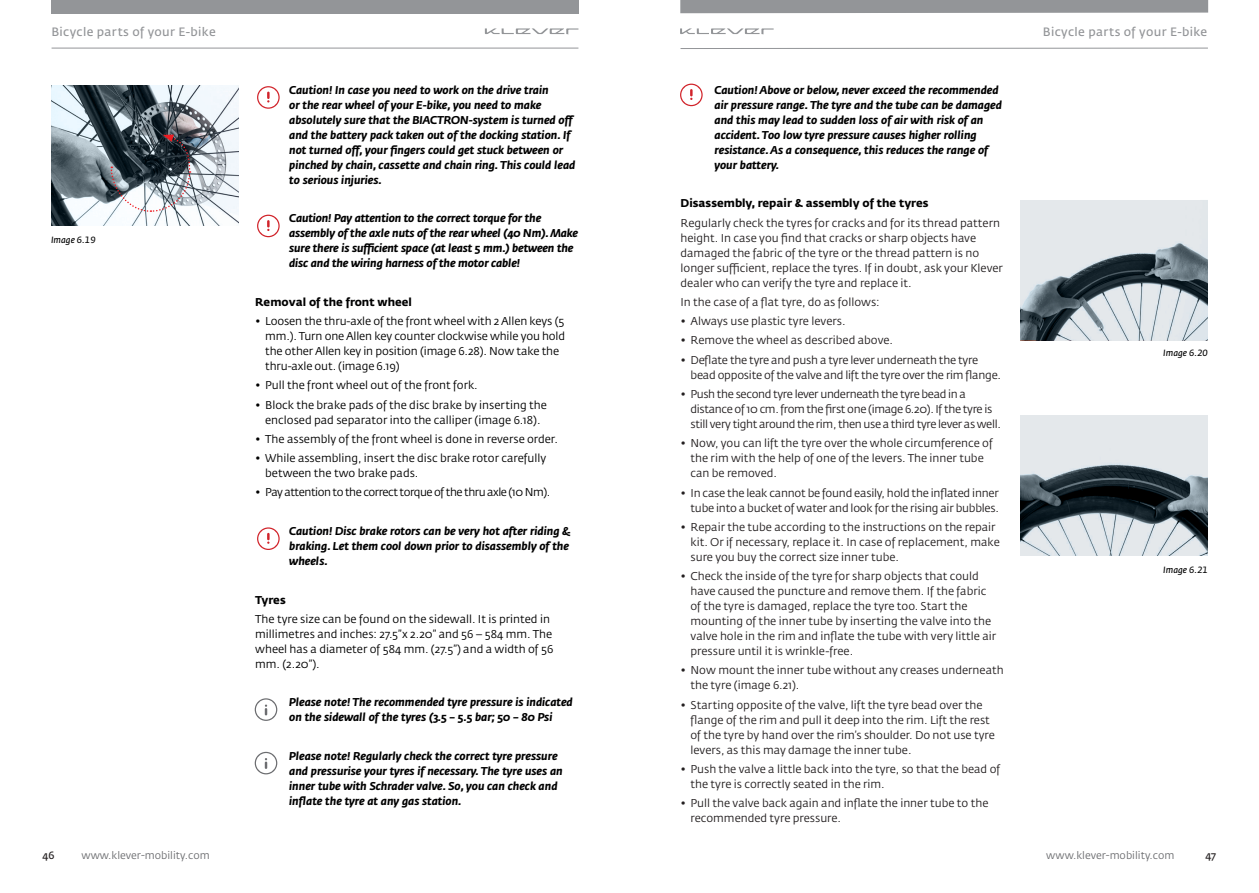
<style>
.page{position:relative;width:1259px;height:893px;background:#fff}
.page>*{position:absolute;margin:0;border:0;box-sizing:border-box;transform-origin:0 0}
.t1{font:12px "Fedra Sans Std";letter-spacing:.03em;color:#939598}
.t2{font:11.25px/15px "Fedra Sans Std";color:#231f20}
.t3{font:italic 700 11.25px/15px "Fedra Sans Std";color:#000001}
.t4{font:11.25px/15px "Fedra Sans Std";color:#000001}
.t5{font:11.25px/15px "Fedra Sans Std";letter-spacing:-.02em;color:#231f20}
.t6{font:11.25px/15px "Fedra Sans Std";letter-spacing:-.03em;color:#231f20}
.t7{font:700 11.25px "Fedra Sans Std";color:#000001}
.t8{font:11.25px "Fedra Sans Std";letter-spacing:-.04em;color:#000001}
.t9{font:10.5px "Fedra Sans Std";color:#6c6d70}
.t10{font:10.5px "Fedra Sans Std";color:#231f20}
.t11{font:italic 9px "Fedra Sans Std";color:#000001}
</style>
<div class="page">
<svg style="left:680px;top:47px;width:528px;height:2px"></svg>
<hr style="left:52px;top:48px;width:526px;height:1px;background:#939598">
<div style="left:680px;top:0;width:528px;height:13px;background:#939598"></div>
<div style="left:51px;top:0;width:527px;height:13px;background:#939598"></div>
<svg style="left:680px;top:28px;width:93px;height:6px"></svg>
<svg style="left:485px;top:28px;width:93px;height:6px"></svg>
<svg style="left:51px;top:85px;width:187px;height:140px"></svg>
<svg style="left:1020px;top:200px;width:188px;height:140px;background:#b0b8bd"></svg>
<svg style="left:1020px;top:416px;width:188px;height:140px;background:#9da4a9"></svg>
<svg style="left:110px;top:135px;width:81px;height:78px"></svg>
<svg style="left:680px;top:84px;width:22px;height:22px"></svg>
<svg style="left:257px;top:86px;width:23px;height:23px"></svg>
<svg style="left:257px;top:215px;width:23px;height:22px"></svg>
<svg style="left:257px;top:527px;width:23px;height:23px"></svg>
<svg style="left:255px;top:698px;width:22px;height:23px"></svg>
<svg style="left:255px;top:752px;width:22px;height:22px"></svg>
<p class="t1" style="left:51px;top:24px;width:166px">Bicycle parts of your E-bike</p>
<p class="t1" style="left:1043px;top:24px;width:166px">Bicycle parts of your E-bike</p>
<p class="t11" style="left:51px;top:234px;width:46px">Image 6.19</p>
<p class="t3" style="left:289px;top:82px;width:288px">Caution! In case you need to work on the drive train<br>or the rear wheel of your E-bike, you need to make absolutely sure that the BIACTRON-system is turned off and the battery pack taken out of the docking station. If not turned off, your fingers could get stuck between or pinched by chain, cassette and chain ring. This could lead to serious injuries.</p>
<p class="t3" style="left:289px;top:211px;width:290px">Caution! Pay attention to the correct torque for the assembly of the axle nuts of the rear wheel (40 Nm). Make sure there is sufficient space (at least 5 mm.) between the disc and the wiring harness of the motor cable!</p>
<p class="t7" style="left:255px;top:295px;width:158px">Removal of the front wheel</p>
<p class="t4" style="left:265px;top:314px;width:301px;text-indent:-10px">• Loosen the thru-axle of the front wheel with 2 Allen keys (5 mm.). Turn one Allen key counter clockwise while you hold the other Allen key in position (image 6.28). Now take the thru-axle out. (image 6.19)</p>
<p class="t4" style="left:255px;top:378px;width:224px">• Pull the front wheel out of the front fork.</p>
<p class="t4" style="left:255px;top:397px;width:293px;text-align:center">• Block the brake pads of the disc brake by inserting the enclosed pad separator into the calliper (image 6.18).</p>
<p class="t4" style="left:255px;top:431px;width:304px">• The assembly of the front wheel is done in reverse order.</p>
<p class="t4" style="left:265px;top:451px;width:283px;text-indent:-10px">• While assembling, insert the disc brake rotor carefully between the two brake pads.</p>
<p class="t8" style="left:255px;top:485px;width:297px">• Pay attention to the correct torque of the thru axle (10 Nm).</p>
<p class="t3" style="left:289px;top:524px;width:283px">Caution! Disc brake rotors can be very hot after riding &amp; braking. Let them cool down prior to disassembly of the wheels.</p>
<p class="t7" style="left:255px;top:593px;width:32px">Tyres</p>
<p class="t4" style="left:255px;top:611px;width:300px">The tyre size can be found on the sidewall. It is printed in millimetres and inches: 27.5”x 2.20” and 56 – 584 mm. The wheel has a diameter of 584 mm. (27.5”) and a width of 56 mm. (2.20”).</p>
<p class="t3" style="left:289px;top:695px;width:285px">Please note! The recommended tyre pressure is indicated on the sidewall of the tyres (3.5 – 5.5 bar; 50 – 80 Psi</p>
<p class="t3" style="left:289px;top:748px;width:275px">Please note! Regularly check the correct tyre pressure and pressurise your tyres if necessary. The tyre uses an inner tube with Schrader valve. So, you can check and inflate the tyre at any gas station.</p>
<p class="t3" style="left:714px;top:82px;width:289px">Caution! Above or below, never exceed the recommended air pressure range. The tyre and the tube can be damaged and this may lead to sudden loss of air with risk of an accident. Too low tyre pressure causes higher rolling resistance. As a consequence, this reduces the range of your battery.</p>
<p class="t7" style="left:680px;top:196px;width:249px">Disassembly, repair &amp; assembly of the tyres</p>
<p class="t2" style="left:680px;top:215px;width:324px">Regularly check the tyres for cracks and for its thread pattern height. In case you find that cracks or sharp objects have damaged the fabric of the tyre or the thread pattern is no longer sufficient, replace the tyres. If in doubt, ask your Klever dealer who can verify the tyre and replace it.</p>
<p class="t2" style="left:680px;top:294px;width:201px">In the case of a flat tyre, do as follows:</p>
<p class="t2" style="left:680px;top:314px;width:167px">• Always use plastic tyre levers.</p>
<p class="t2" style="left:680px;top:333px;width:214px">• Remove the wheel as described above.</p>
<p class="t5" style="left:690px;top:352px;width:312px;text-indent:-10px">• Deflate the tyre and push a tyre lever underneath the tyre bead opposite of the valve and lift the tyre over the rim flange.</p>
<p class="t6" style="left:690px;top:386px;width:312px;text-indent:-10px">• Push the second tyre lever underneath the tyre bead in a distance of 10 cm. from the first one (image 6.20). If the tyre is still very tight around the rim, then use a third tyre lever as well.</p>
<p class="t2" style="left:690px;top:436px;width:304px;text-indent:-10px">• Now, you can lift the tyre over the whole circumference of the rim with the help of one of the levers. The inner tube can be removed.</p>
<p class="t5" style="left:680px;top:485px;width:320px;text-align:right">• In case the leak cannot be found easily, hold the inflated inner tube into a bucket of water and look for the rising air bubbles.</p>
<p class="t2" style="left:690px;top:519px;width:311px;text-indent:-10px">• Repair the tube according to the instructions on the repair kit. Or if necessary, replace it. In case of replacement, make sure you buy the correct size inner tube.</p>
<p class="t2" style="left:690px;top:569px;width:307px;text-indent:-10px">• Check the inside of the tyre for sharp objects that could have caused the puncture and remove them. If the fabric of the tyre is damaged, replace the tyre too. Start the mounting of the inner tube by inserting the valve into the valve hole in the rim and inflate the tube with very little air pressure until it is wrinkle-free.</p>
<p class="t2" style="left:690px;top:663px;width:315px;text-indent:-10px">• Now mount the inner tube without any creases underneath the tyre (image 6.21).</p>
<p class="t2" style="left:690px;top:697px;width:306px;text-indent:-10px">• Starting opposite of the valve, lift the tyre bead over the flange of the rim and pull it deep into the rim. Lift the rest of the tyre by hand over the rim’s shoulder. Do not use tyre levers, as this may damage the inner tube.</p>
<p class="t2" style="left:690px;top:761px;width:311px;text-indent:-10px">• Push the valve a little back into the tyre, so that the bead of the tyre is correctly seated in the rim.</p>
<p class="t2" style="left:690px;top:796px;width:299px;text-indent:-10px">• Pull the valve back again and inflate the inner tube to the recommended tyre pressure.</p>
<p class="t11" style="left:1163px;top:347px;width:46px">Image 6.20</p>
<p class="t11" style="left:1163px;top:564px;width:46px">Image 6.21</p>
<p class="t10" style="left:43px;top:848px;width:14px">46</p>
<p class="t9" style="left:81px;top:848px;width:130px">www.klever-mobility.com</p>
<p class="t9" style="left:1046px;top:848px;width:130px">www.klever-mobility.com</p>
<p class="t10" style="left:1205px;top:848px;width:12px">47</p>
</div>
